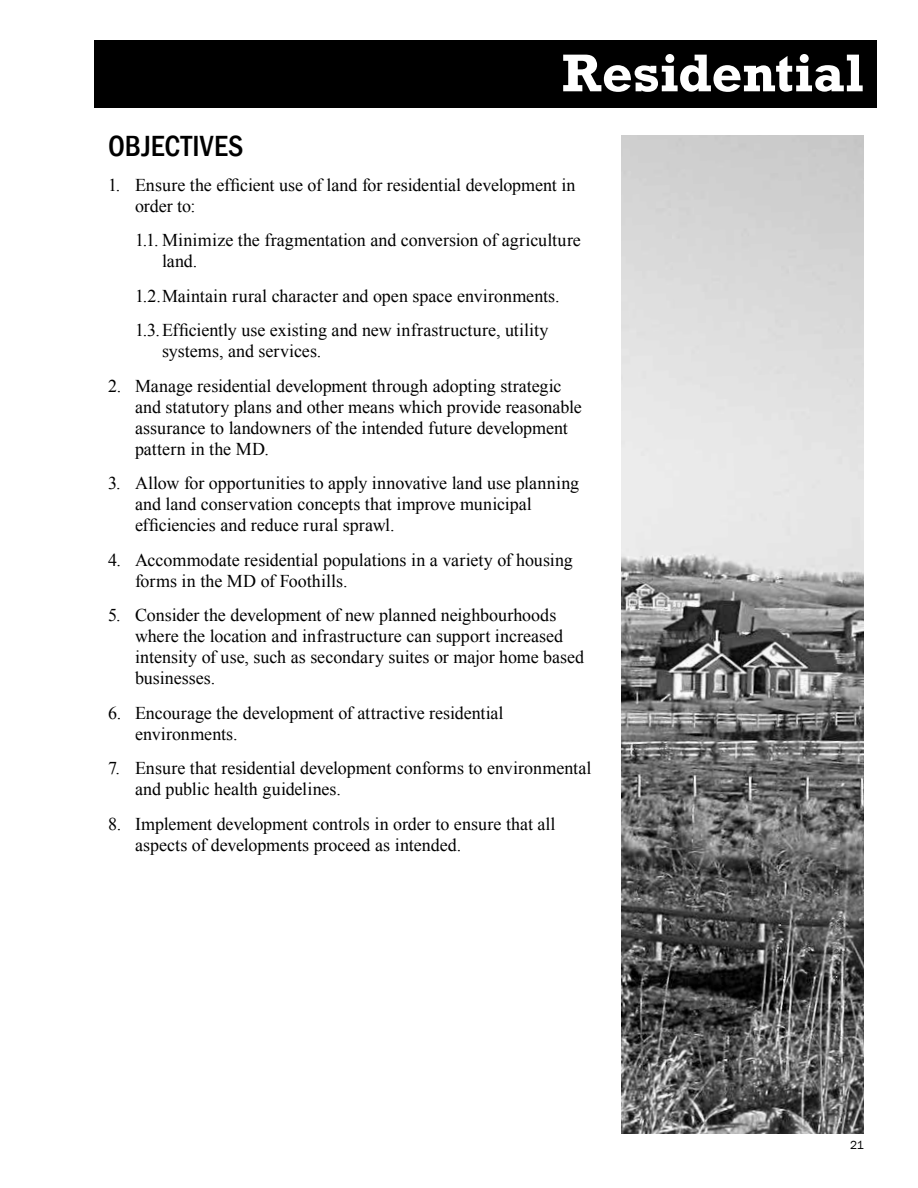
<style>
.page{position:relative;width:918px;height:1188px;background:#fff}
.page>*{position:absolute;margin:0;border:0;box-sizing:border-box;transform-origin:0 0}
.t1{font:700 54px "Rockwell";letter-spacing:-.005em;color:#fff}
.t2{font:500 condensed 30px "Franklin Gothic";letter-spacing:.01em;color:#000}
.t3{font:18px/21px "Times New Roman";letter-spacing:-.005em;color:#000}
.t4{font:12px "Franklin Gothic";color:#000}
</style>
<div class="page">
<div style="left:94px;top:40px;width:784px;height:68px;background:#000"></div>
<img style="left:621px;top:135px;width:243px;height:999px">
<h1 class="t1" style="left:562px;top:40px;width:304px">Residential</h1>
<h2 class="t2" style="left:108px;top:126px;width:137px">OBJECTIVES</h2>
<p class="t3" style="left:135px;top:174px;width:442px;text-indent:-27px">1. Ensure the efficient use of land for residential development in order to:</p>
<p class="t3" style="left:162px;top:229px;width:420px;text-indent:-27px">1.1. Minimize the fragmentation and conversion of agriculture land.</p>
<p class="t3" style="left:135px;top:278px;width:426px;line-height:34.5px">1.2.Maintain rural character and open space environments.<br>1.3.Efficiently use existing and new infrastructure, utility</p>
<p class="t3" style="left:162px;top:340px;width:161px">systems, and services.</p>
<p class="t3" style="left:135px;top:375px;width:448px;text-indent:-27px">2. Manage residential development through adopting strategic and statutory plans and other means which provide reasonable assurance to landowners of the intended future development pattern in the MD.</p>
<p class="t3" style="left:135px;top:472px;width:446px;text-indent:-27px">3. Allow for opportunities to apply innovative land use planning and land conservation concepts that improve municipal efficiencies and reduce rural sprawl.</p>
<p class="t3" style="left:135px;top:549px;width:439px;text-indent:-27px">4. Accommodate residential populations in a variety of housing forms in the MD of Foothills.</p>
<p class="t3" style="left:135px;top:604px;width:451px;text-indent:-27px">5. Consider the development of new planned neighbourhoods where the location and infrastructure can support increased intensity of use, such as secondary suites or major home based businesses.</p>
<p class="t3" style="left:135px;top:702px;width:370px;text-indent:-27px">6. Encourage the development of attractive residential environments.</p>
<p class="t3" style="left:135px;top:757px;width:458px;text-indent:-27px">7. Ensure that residential development conforms to environmental and public health guidelines.</p>
<p class="t3" style="left:135px;top:813px;width:422px;text-indent:-27px">8. Implement development controls in order to ensure that all aspects of developments proceed as intended.</p>
<p class="t4" style="left:850px;top:1138px;width:15px">21</p>
</div>
